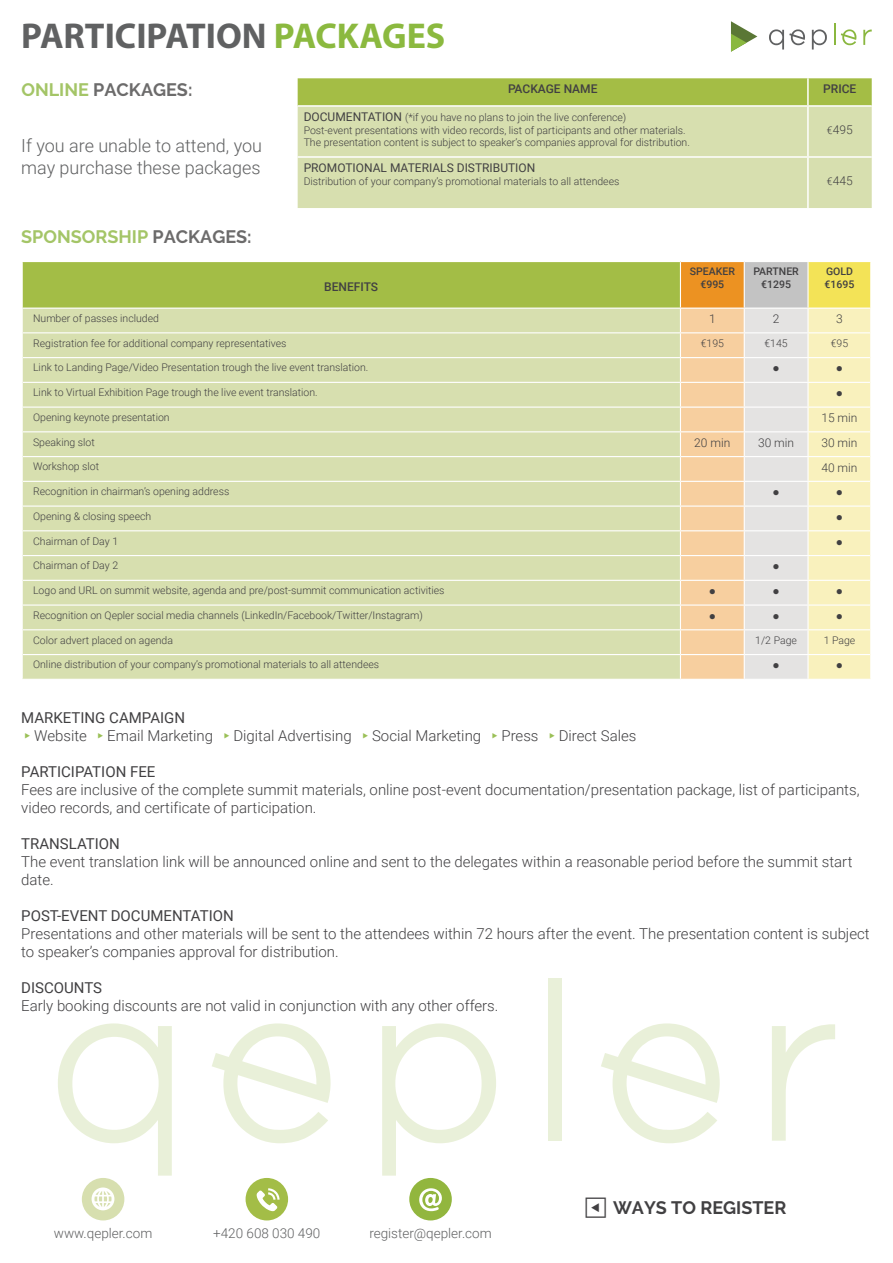
<style>
.page{position:relative;width:893px;height:1263px;background:#fff}
.page>*{position:absolute;margin:0;border:0;box-sizing:border-box;transform-origin:0 0}
.t1{font:700 36px "Myriad Pro";color:#606162}
.t2{font:300 18px/21.6px "Roboto";color:#606162}
.t3{font:700 18px "Raleway";color:#a4c567}
.t4{font:700 18px "Raleway";color:#6c6b6b}
.t5{font:700 18px "Raleway";color:#414042}
.t6{font:300 15px/18px "Roboto";color:#414042}
.t7{font:15px "Roboto";color:#414042}
.t8{font:300 13.5px "Roboto";color:#606162}
.t9{font:300 12px "Roboto";color:#414042}
.t10{font:12px "Roboto";color:#414042}
.t11{font:500 12px "Roboto";color:#414042}
.t12{font:12px "Arial Narrow";color:#414042}
.t13{font:300 10.5px/12.6px "Roboto";color:#414042}
.t14{font:500 10.5px "Roboto";color:#414042}
.s1{color:#8bb93f}
.s2{color:#a4c567}
.s3{color:#6c6b6b}
.s4{font-weight:400;font-size:12px}
.s5{font-size:10.5px}
.s6{color:#9bc057}
</style>
<div class="page">
<div style="left:22px;top:261px;width:658px;height:47px;background:#a3bd46"></div>
<div style="left:680px;top:261px;width:64px;height:47px;background:#ec9222"></div>
<div style="left:744px;top:261px;width:64px;height:47px;background:#c3c3c3"></div>
<div style="left:808px;top:261px;width:63px;height:47px;background:#f3e357"></div>
<div style="left:23px;top:309px;width:657px;height:370px;background:#d7dfaf"></div>
<hr style="left:680px;top:262px;width:1px;height:46px;background:#fff">
<hr style="left:23px;top:332px;width:657px;height:1px;background:#fff">
<hr style="left:23px;top:357px;width:657px;height:1px;background:#fff">
<hr style="left:23px;top:382px;width:657px;height:1px;background:#fff">
<hr style="left:23px;top:406px;width:657px;height:2px;background:#fff">
<hr style="left:23px;top:431px;width:657px;height:1px;background:#fff">
<hr style="left:23px;top:456px;width:657px;height:1px;background:#fff">
<hr style="left:23px;top:481px;width:657px;height:1px;background:#fff">
<hr style="left:23px;top:505px;width:657px;height:2px;background:#fff">
<hr style="left:23px;top:530px;width:657px;height:1px;background:#fff">
<hr style="left:23px;top:555px;width:657px;height:1px;background:#fff">
<hr style="left:23px;top:580px;width:657px;height:1px;background:#fff">
<hr style="left:23px;top:604px;width:657px;height:2px;background:#fff">
<hr style="left:23px;top:629px;width:657px;height:1px;background:#fff">
<hr style="left:23px;top:654px;width:657px;height:1px;background:#fff">
<hr style="left:744px;top:262px;width:1px;height:46px;background:#fff">
<hr style="left:807px;top:262px;width:2px;height:46px;background:#fff">
<svg style="left:680px;top:308px;width:190px;height:371px;background:#f2e2c3"></svg>
<hr style="left:807px;top:655px;width:2px;height:24px;background:#fff">
<hr style="left:21px;top:261px;width:659px;height:1px;background:#fff">
<hr style="left:21px;top:262px;width:2px;height:46px;background:#fff">
<hr style="left:680px;top:261px;width:64px;height:1px;background:#fff">
<hr style="left:744px;top:261px;width:64px;height:1px;background:#fff">
<hr style="left:808px;top:261px;width:64px;height:1px;background:#fff">
<hr style="left:870px;top:262px;width:2px;height:46px;background:#fff">
<div style="left:298px;top:78px;width:574px;height:27px;background:#a4bd45"></div>
<div style="left:298px;top:107px;width:574px;height:101px;background:#d7dfaf"></div>
<hr style="left:807px;top:78px;width:2px;height:27px;background:#fff">
<hr style="left:807px;top:107px;width:2px;height:49px;background:#fff">
<hr style="left:298px;top:156px;width:510px;height:2px;background:#fff">
<hr style="left:808px;top:156px;width:64px;height:2px;background:#fff">
<hr style="left:807px;top:158px;width:2px;height:50px;background:#fff">
<div style="left:82px;top:1178px;width:42px;height:42px;background:#d7dfaf;border-radius:50%"></div>
<svg style="left:92px;top:1187px;width:22px;height:23px"></svg>
<div style="left:246px;top:1178px;width:42px;height:42px;background:#a3bd47;border-radius:50%"></div>
<svg style="left:257px;top:1188px;width:23px;height:23px"></svg>
<div style="left:409px;top:1178px;width:43px;height:42px;background:#92b63e;border-radius:50%"></div>
<svg style="left:419px;top:1188px;width:23px;height:23px"></svg>
<svg style="left:731px;top:21px;width:26px;height:31px"></svg>
<svg style="left:812px;top:29px;width:15px;height:21px"></svg>
<svg style="left:834px;top:23px;width:1px;height:22px"></svg>
<svg style="left:863px;top:30px;width:9px;height:15px"></svg>
<svg style="left:769px;top:29px;width:36px;height:21px"></svg>
<svg style="left:841px;top:29px;width:15px;height:16px"></svg>
<svg style="left:382px;top:1023px;width:114px;height:152px"></svg>
<svg style="left:58px;top:1023px;width:114px;height:152px"></svg>
<div style="left:548px;top:978px;width:13px;height:163px;background:#e9f0d9"></div>
<svg style="left:772px;top:1024px;width:63px;height:117px"></svg>
<svg style="left:212px;top:1023px;width:119px;height:120px"></svg>
<svg style="left:601px;top:1023px;width:119px;height:120px"></svg>
<p class="t1" style="left:21px;top:13px;width:426px">PARTICIPATION <span class="s1">PACKAGES</span></p>
<p class="t4" style="left:21px;top:80px;width:173px"><span class="s2">ONLINE</span> PACKAGES:</p>
<p class="t2" style="left:21px;top:134px;width:242px">If you are unable to attend, you may purchase these packages</p>
<p class="t3" style="left:21px;top:226px;width:232px">SPONSORSHIP <span class="s3">PACKAGES:</span></p>
<p class="t11" style="left:508px;top:81px;width:91px">PACKAGE NAME</p>
<p class="t11" style="left:823px;top:81px;width:35px">PRICE</p>
<p class="t13" style="left:304px;top:111px;width:324px"><span class="s4">DOCUMENTATION</span> (*if you have no plans to join the live conference)</p>
<p class="t13" style="left:304px;top:123px;width:388px">Post-event presentations with video records, list of participants and other materials.<br>The presentation content is subject to speaker’s companies approval for distribution.</p>
<p class="t9" style="left:827px;top:122px;width:27px"><span class="s5">€</span>495</p>
<p class="t10" style="left:304px;top:159px;width:233px">PROMOTIONAL MATERIALS DISTRIBUTION</p>
<p class="t13" style="left:304px;top:174px;width:317px">Distribution of your company’s promotional materials to all attendees</p>
<p class="t9" style="left:827px;top:173px;width:27px"><span class="s5">€</span>445</p>
<p class="t11" style="left:324px;top:278px;width:55px">BENEFITS</p>
<p class="t14" style="left:690px;top:264px;width:47px">SPEAKER</p>
<p class="t14" style="left:700px;top:277px;width:25px">€995</p>
<p class="t14" style="left:753px;top:264px;width:47px">PARTNER</p>
<p class="t14" style="left:761px;top:277px;width:31px">€1295</p>
<p class="t14" style="left:826px;top:264px;width:28px">GOLD</p>
<p class="t14" style="left:825px;top:277px;width:31px">€1695</p>
<p class="t13" style="left:33px;top:312px;width:127px">Number of passes included</p>
<p class="t9" style="left:709px;top:310px;width:8px">1</p>
<p class="t9" style="left:773px;top:310px;width:8px">2</p>
<p class="t9" style="left:836px;top:310px;width:8px">3</p>
<p class="t13" style="left:33px;top:336px;width:255px">Registration fee for additional company representatives</p>
<p class="t13" style="left:701px;top:336px;width:25px">€195</p>
<p class="t13" style="left:764px;top:336px;width:25px">€145</p>
<p class="t13" style="left:831px;top:336px;width:19px">€95</p>
<p class="t13" style="left:33px;top:361px;width:337px">Link to Landing Page/Video Presentation trough the live event translation.</p>
<p class="t12" style="left:772px;top:359px;width:9px">●</p>
<p class="t12" style="left:836px;top:359px;width:9px">●</p>
<p class="t13" style="left:33px;top:386px;width:286px">Link to Virtual Exhibition Page trough the live event translation.</p>
<p class="t12" style="left:836px;top:384px;width:9px">●</p>
<p class="t13" style="left:33px;top:411px;width:138px">Opening keynote presentation</p>
<p class="t9" style="left:821px;top:409px;width:38px">15 min</p>
<p class="t13" style="left:33px;top:435px;width:63px">Speaking slot</p>
<p class="t9" style="left:694px;top:434px;width:38px">20 min</p>
<p class="t9" style="left:758px;top:434px;width:38px">30 min</p>
<p class="t9" style="left:821px;top:434px;width:38px">30 min</p>
<p class="t13" style="left:33px;top:460px;width:68px">Workshop slot</p>
<p class="t9" style="left:821px;top:459px;width:38px">40 min</p>
<p class="t13" style="left:33px;top:485px;width:198px">Recognition in chairman’s opening address</p>
<p class="t12" style="left:772px;top:483px;width:9px">●</p>
<p class="t12" style="left:836px;top:483px;width:9px">●</p>
<p class="t13" style="left:33px;top:509px;width:120px">Opening &amp; closing speech</p>
<p class="t12" style="left:836px;top:508px;width:9px">●</p>
<p class="t13" style="left:33px;top:534px;width:87px">Chairman of Day 1</p>
<p class="t12" style="left:836px;top:532px;width:9px">●</p>
<p class="t13" style="left:33px;top:559px;width:87px">Chairman of Day 2</p>
<p class="t12" style="left:772px;top:557px;width:9px">●</p>
<p class="t13" style="left:33px;top:584px;width:413px">Logo and URL on summit website, agenda and pre/post-summit communication activities</p>
<p class="t12" style="left:709px;top:582px;width:9px">●</p>
<p class="t12" style="left:772px;top:582px;width:9px">●</p>
<p class="t12" style="left:836px;top:582px;width:9px">●</p>
<p class="t13" style="left:33px;top:608px;width:391px">Recognition on Qepler social media channels (LinkedIn/Facebook/Twitter/Instagram)</p>
<p class="t12" style="left:709px;top:607px;width:9px">●</p>
<p class="t12" style="left:772px;top:607px;width:9px">●</p>
<p class="t12" style="left:836px;top:607px;width:9px">●</p>
<p class="t13" style="left:33px;top:633px;width:141px">Color advert placed on agenda</p>
<p class="t13" style="left:755px;top:633px;width:43px">1/2 Page</p>
<p class="t13" style="left:824px;top:633px;width:33px">1 Page</p>
<p class="t13" style="left:33px;top:658px;width:348px">Online distribution of your company’s promotional materials to all attendees</p>
<p class="t12" style="left:772px;top:656px;width:9px">●</p>
<p class="t12" style="left:836px;top:656px;width:9px">●</p>
<p class="t7" style="left:21px;top:707px;width:165px">MARKETING CAMPAIGN</p>
<p class="t6" style="left:21px;top:726px;width:617px"><span class="s6">▸</span>Website <span class="s6">▸</span>Email Marketing <span class="s6">▸</span>Digital Advertising <span class="s6">▸</span>Social Marketing <span class="s6">▸</span>Press <span class="s6">▸</span>Direct Sales</p>
<p class="t7" style="left:21px;top:761px;width:136px">PARTICIPATION FEE</p>
<p class="t6" style="left:21px;top:780px;width:840px">Fees are inclusive of the complete summit materials, online post-event documentation/presentation package, list of participants, video records, and certificate of participation.</p>
<p class="t7" style="left:21px;top:833px;width:100px">TRANSLATION</p>
<p class="t6" style="left:21px;top:852px;width:833px">The event translation link will be announced online and sent to the delegates within a reasonable period before the summit start date.</p>
<p class="t7" style="left:21px;top:905px;width:214px">POST-EVENT DOCUMENTATION</p>
<p class="t6" style="left:21px;top:924px;width:850px">Presentations and other materials will be sent to the attendees within 72 hours after the event. The presentation content is subject to speaker’s companies approval for distribution.</p>
<p class="t7" style="left:21px;top:977px;width:82px">DISCOUNTS</p>
<p class="t6" style="left:21px;top:996px;width:479px">Early booking discounts are not valid in conjunction with any other offers.</p>
<p class="t8" style="left:54px;top:1223px;width:100px">www.qepler.com</p>
<p class="t8" style="left:213px;top:1223px;width:109px">+420 608 030 490</p>
<p class="t8" style="left:369px;top:1223px;width:124px">register@qepler.com</p>
<p class="t5" style="left:583px;top:1197px;width:204px">◀ WAYS TO REGISTER</p>
</div>
